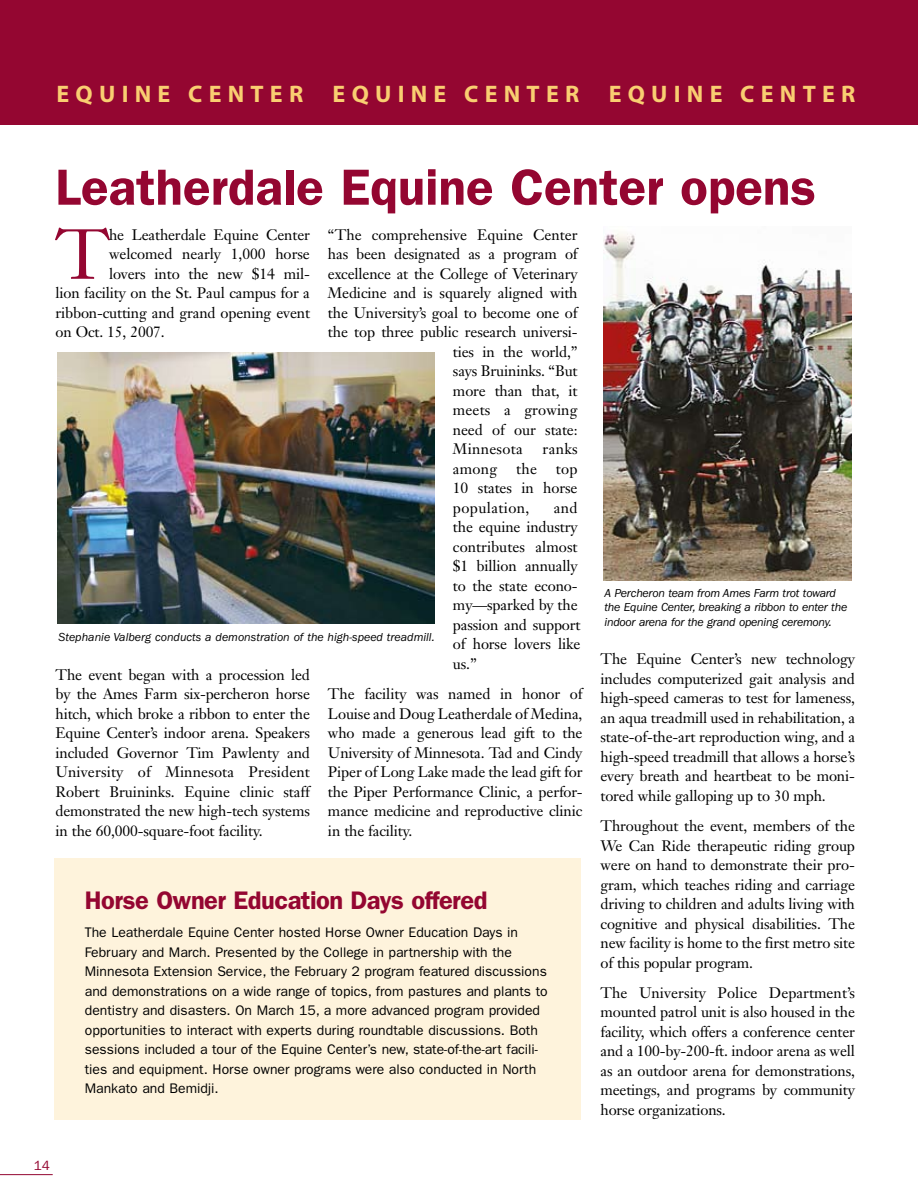
<style>
.page{position:relative;width:918px;height:1188px;background:#fff}
.page>*{position:absolute;margin:0;border:0;box-sizing:border-box;transform-origin:0 0}
.t1{font:69.75px "Janson Text";color:#940631}
.t2{font:600 51px "Franklin Gothic";color:#940631}
.t3{font:600 25.5px "Franklin Gothic";letter-spacing:-.02em;color:#940631}
.t4{font:700 24px "Myriad";letter-spacing:.26em;color:#f9ce71}
.t5{font:15px/19.5px "Janson Text";letter-spacing:-.01em;color:#000;text-align:justify}
.t6{font:15px "Janson Text";letter-spacing:.02em;color:#000}
.t7{font:13.95px/19.5px "Franklin Gothic";color:#000}
.t8{font:13.5px "Franklin Gothic";color:#940631}
.t9{font:italic 12px/14.4px "Franklin Gothic";letter-spacing:-.02em;color:#000}
.t10{font:italic 12px "Franklin Gothic";color:#000}
</style>
<div class="page">
<div style="left:0;top:0;width:918px;height:124px;background:#940631"></div>
<hr style="left:0;top:1174px;width:53px;height:1px;background:#940631">
<img style="left:603px;top:233px;width:249px;height:347px">
<img style="left:57px;top:352px;width:378px;height:272px">
<div style="left:54px;top:858px;width:526px;height:261px;background:#fef3dc"></div>
<h3 class="t4" style="left:57px;top:82px;width:800px">EQUINE CENTER EQUINE CENTER EQUINE CENTER</h3>
<h2 class="t2" style="left:55px;top:157px;width:762px">Leatherdale Equine Center opens</h2>
<h1 class="t1" style="left:56px;top:210px;width:56px">T</h1>
<p class="t5" style="left:109px;top:225px;width:202px">he Leatherdale Equine Center</p>
<p class="t5" style="left:328px;top:225px;width:251px">“The comprehensive Equine Center</p>
<p class="t5" style="left:328px;top:244px;width:251px">has been designated as a program of</p>
<p class="t5" style="left:328px;top:264px;width:251px">excellence at the College of Veterinary</p>
<p class="t5" style="left:328px;top:283px;width:251px">Medicine and is squarely aligned with</p>
<p class="t5" style="left:328px;top:303px;width:251px">the University’s goal to become one of</p>
<p class="t5" style="left:328px;top:322px;width:251px">the top three public research universi-</p>
<p class="t5" style="left:453px;top:342px;width:126px">ties in the world,”</p>
<p class="t5" style="left:453px;top:361px;width:126px">says Bruininks. “But</p>
<p class="t5" style="left:453px;top:381px;width:126px">more than that, it</p>
<p class="t5" style="left:453px;top:400px;width:126px">meets a growing</p>
<p class="t5" style="left:453px;top:420px;width:126px">need of our state:</p>
<p class="t6" style="left:453px;top:440px;width:71px">Minnesota</p>
<p class="t5" style="left:543px;top:439px;width:37px">ranks</p>
<p class="t5" style="left:453px;top:459px;width:46px">among</p>
<p class="t5" style="left:516px;top:459px;width:22px">the</p>
<p class="t5" style="left:109px;top:244px;width:202px">welcomed nearly 1,000 horse</p>
<p class="t5" style="left:109px;top:264px;width:202px">lovers into the new $14 mil-</p>
<p class="t5" style="left:55px;top:283px;width:256px">lion facility on the St. Paul campus for a</p>
<p class="t5" style="left:55px;top:303px;width:256px">ribbon-cutting and grand opening event</p>
<p class="t5" style="left:55px;top:322px;width:111px">on Oct. 15, 2007.</p>
<p class="t5" style="left:453px;top:459px;width:126px;text-indent:103px">top 10 states in horse population,</p>
<p class="t5" style="left:453px;top:498px;width:129px;text-align:left;text-indent:101px">and the equine industry contributes almost $1 billion annually to the state econo&shy;my—sparked by the passion and support of horse lovers like us.”</p>
<p class="t5" style="left:328px;top:684px;width:256px">The facility was named in honor of Louise and Doug Leatherdale of Medina, who made a generous lead gift to the University of Minnesota. Tad and Cindy Piper of Long Lake made the lead gift for the Piper Performance Clinic, a perfor&shy;mance medicine and reproductive clinic in the facility.</p>
<p class="t10" style="left:58px;top:630px;width:378px">Stephanie Valberg conducts a demonstration of the high-speed treadmill.</p>
<p class="t5" style="left:55px;top:664px;width:256px">The event began with a procession led by the Ames Farm six-percheron horse hitch, which broke a ribbon to enter the Equine Center’s indoor arena. Speakers included Governor Tim Pawlenty and University of Minnesota President Robert Bruininks. Equine clinic staff demonstrated the new high-tech systems in the 60,000-square-foot facility.</p>
<h3 class="t3" style="left:85px;top:885px;width:404px">Horse Owner Education Days offered</h3>
<p class="t7" style="left:85px;top:922px;width:465px">The Leatherdale Equine Center hosted Horse Owner Education Days in February and March. Presented by the College in partnership with the Minnesota Extension Service, the February 2 program featured discussions and demonstrations on a wide range of topics, from pastures and plants to dentistry and disasters. On March 15, a more advanced program provided opportunities to interact with experts during roundtable discussions. Both sessions included a tour of the Equine Center’s new, state-of-the-art facili&shy;ties and equipment. Horse owner programs were also conducted in North Mankato and Bemidji.</p>
<p class="t9" style="left:604px;top:586px;width:244px">A Percheron team from Ames Farm trot toward the Equine Center, breaking a ribbon to enter the indoor arena for the grand opening ceremony.</p>
<p class="t5" style="left:601px;top:649px;width:256px">The Equine Center’s new technology includes computerized gait analysis and high-speed cameras to test for lameness, an aqua treadmill used in rehabilitation, a state-of-the-art reproduction wing, and a high-speed treadmill that allows a horse’s every breath and heartbeat to be moni&shy;tored while galloping up to 30 mph.</p>
<p class="t5" style="left:601px;top:816px;width:256px">Throughout the event, members of the We Can Ride therapeutic riding group were on hand to demonstrate their pro&shy;gram, which teaches riding and carriage driving to children and adults living with cognitive and physical disabilities. The new facility is home to the first metro site of this popular program.</p>
<p class="t5" style="left:601px;top:983px;width:256px">The University Police Department’s mounted patrol unit is also housed in the facility, which offers a conference center and a 100-by-200-ft. indoor arena as well as an outdoor arena for demonstrations, meetings, and programs by community horse organizations.</p>
<p class="t8" style="left:34px;top:1157px;width:18px">14</p>
</div>
